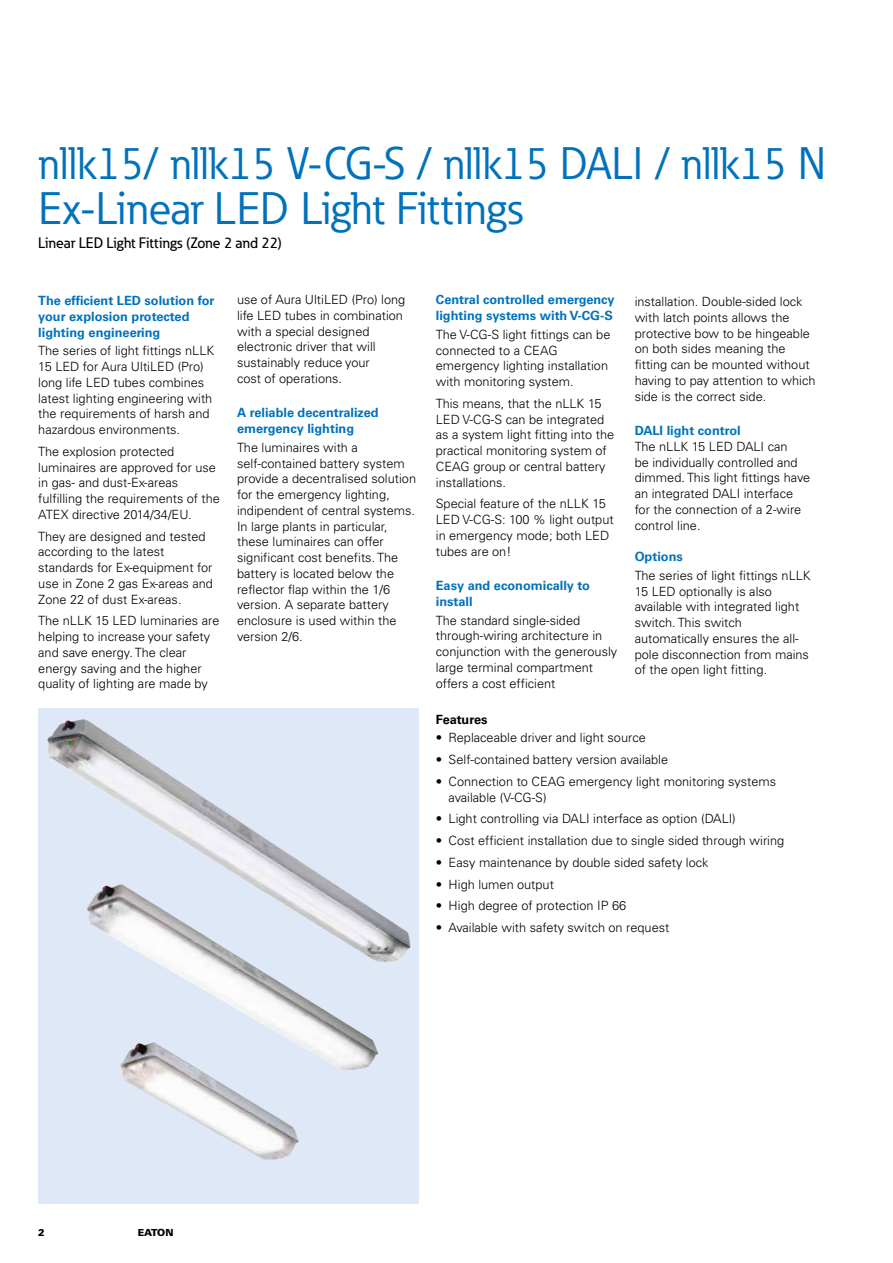
<style>
.page{position:relative;width:893px;height:1263px;background:#fff}
.page>*{position:absolute;margin:0;border:0;box-sizing:border-box;transform-origin:0 0}
.t1{font:45px/45px "Eaton";letter-spacing:-.005em;color:#0072bb;scale:.96 1}
.t2{font:500 15px "Eaton";color:#000}
.t3{font:300 12.75px/15.8px "Univers LT Pro 45";color:#000}
.t4{font:700 12.75px/15.8px "Univers LT Pro 65";color:#0072bb}
.t5{font:700 12.75px "Univers LT Pro 65";color:#000}
.t6{font:900 9.75px "Univers LT Pro 75";letter-spacing:-.02em;color:#000}
</style>
<div class="page">
<div style="left:38px;top:708px;width:381px;height:495px;background:#dfe8f7"></div>
<img style="left:154px;top:963px;width:224px;height:108px">
<img style="left:120px;top:1042px;width:34px;height:41px">
<img style="left:47px;top:719px;width:363px;height:244px">
<h1 class="t1" style="left:38px;top:141px;width:822px">nllk15/ nllk15 V-CG-S / nllk15 DALI / nllk15 N<br>Ex-Linear LED Light Fittings</h1>
<p class="t2" style="left:38px;top:234px;width:245px">Linear LED Light Fittings (Zone 2 and 22)</p>
<p class="t4" style="left:38px;top:293px;width:178px">The efficient LED solution for your explosion protected lighting engineering</p>
<p class="t3" style="left:38px;top:343px;width:177px">The series of light fittings nLLK<br>15 LED for Aura UltiLED (Pro) long life LED tubes combines latest lighting engineering with the requirements of harsh and hazardous environments.</p>
<p class="t3" style="left:38px;top:443px;width:183px">The explosion protected luminaires are approved for use in gas- and dust-Ex-areas fulfilling the requirements of the<br>ATEX directive 2014/34/EU.</p>
<p class="t3" style="left:38px;top:528px;width:176px">They are designed and tested according to the latest standards for Ex-equipment for use in Zone 2 gas Ex-areas and<br>Zone 22 of dust Ex-areas.</p>
<p class="t3" style="left:38px;top:613px;width:183px">The nLLK 15 LED luminaries are helping to increase your safety and save energy. The clear energy saving and the higher quality of lighting are made by</p>
<p class="t3" style="left:237px;top:292px;width:170px">use of Aura UltiLED (Pro) long life LED tubes in combination with a special designed electronic driver that will sustainably reduce your<br>cost of operations.</p>
<p class="t4" style="left:237px;top:405px;width:143px">A reliable decentralized emergency lighting</p>
<p class="t3" style="left:237px;top:439px;width:181px">The luminaires with a self-contained battery system provide a decentralised solution for the emergency lighting, indipendent of central systems.<br>In large plants in particular, these luminaires can offer significant cost benefits. The battery is located below the reflector flap within the 1/6 version. A separate battery enclosure is used within the version 2/6.</p>
<p class="t4" style="left:436px;top:292px;width:180px">Central controlled emergency lighting systems with V-CG-S</p>
<p class="t3" style="left:436px;top:326px;width:176px">The V-CG-S light fittings can be connected to a CEAG emergency lighting installation with monitoring system.</p>
<p class="t3" style="left:436px;top:395px;width:180px">This means, that the nLLK 15<br>LED V-CG-S can be integrated as a system light fitting into the practical monitoring system of<br>CEAG group or central battery installations.</p>
<p class="t3" style="left:436px;top:496px;width:179px">Special feature of the nLLK 15<br>LED V-CG-S: 100 % light output in emergency mode; both LED tubes are on!</p>
<p class="t4" style="left:436px;top:578px;width:156px">Easy and economically to install</p>
<p class="t3" style="left:436px;top:612px;width:183px">The standard single-sided through-wiring architecture in conjunction with the generously large terminal compartment offers a cost efficient</p>
<p class="t3" style="left:635px;top:294px;width:182px">installation. Double-sided lock with latch points allows the protective bow to be hingeable on both sides meaning the fitting can be mounted without having to pay attention to which side is the correct side.</p>
<p class="t4" style="left:635px;top:423px;width:108px">DALI light control</p>
<p class="t3" style="left:635px;top:438px;width:177px">The nLLK 15 LED DALI can<br>be individually controlled and dimmed. This light fittings have an integrated DALI interface for the connection of a 2-wire control line.</p>
<p class="t4" style="left:635px;top:549px;width:50px">Options</p>
<p class="t3" style="left:635px;top:567px;width:177px">The series of light fittings nLLK<br>15 LED optionally is also available with integrated light switch. This switch automatically ensures the all&shy;pole disconnection from mains of the open light fitting.</p>
<p class="t5" style="left:436px;top:711px;width:53px">Features</p>
<p class="t3" style="left:436px;top:730px;width:211px">• Replaceable driver and light source</p>
<p class="t3" style="left:436px;top:751px;width:234px">• Self-contained battery version available</p>
<p class="t3" style="left:449px;top:773px;width:329px;text-indent:-13px">• Connection to CEAG emergency light monitoring systems available (V-CG-S)</p>
<p class="t3" style="left:436px;top:811px;width:301px">• Light controlling via DALI interface as option (DALI)</p>
<p class="t3" style="left:436px;top:833px;width:350px">• Cost efficient installation due to single sided through wiring</p>
<p class="t3" style="left:436px;top:854px;width:274px">• Easy maintenance by double sided safety lock</p>
<p class="t3" style="left:436px;top:876px;width:120px">• High lumen output</p>
<p class="t3" style="left:436px;top:898px;width:192px">• High degree of protection IP 66</p>
<p class="t3" style="left:436px;top:920px;width:235px">• Available with safety switch on request</p>
<p class="t6" style="left:38px;top:1226px;width:8px">2</p>
<p class="t6" style="left:138px;top:1226px;width:37px">EATON</p>
</div>
